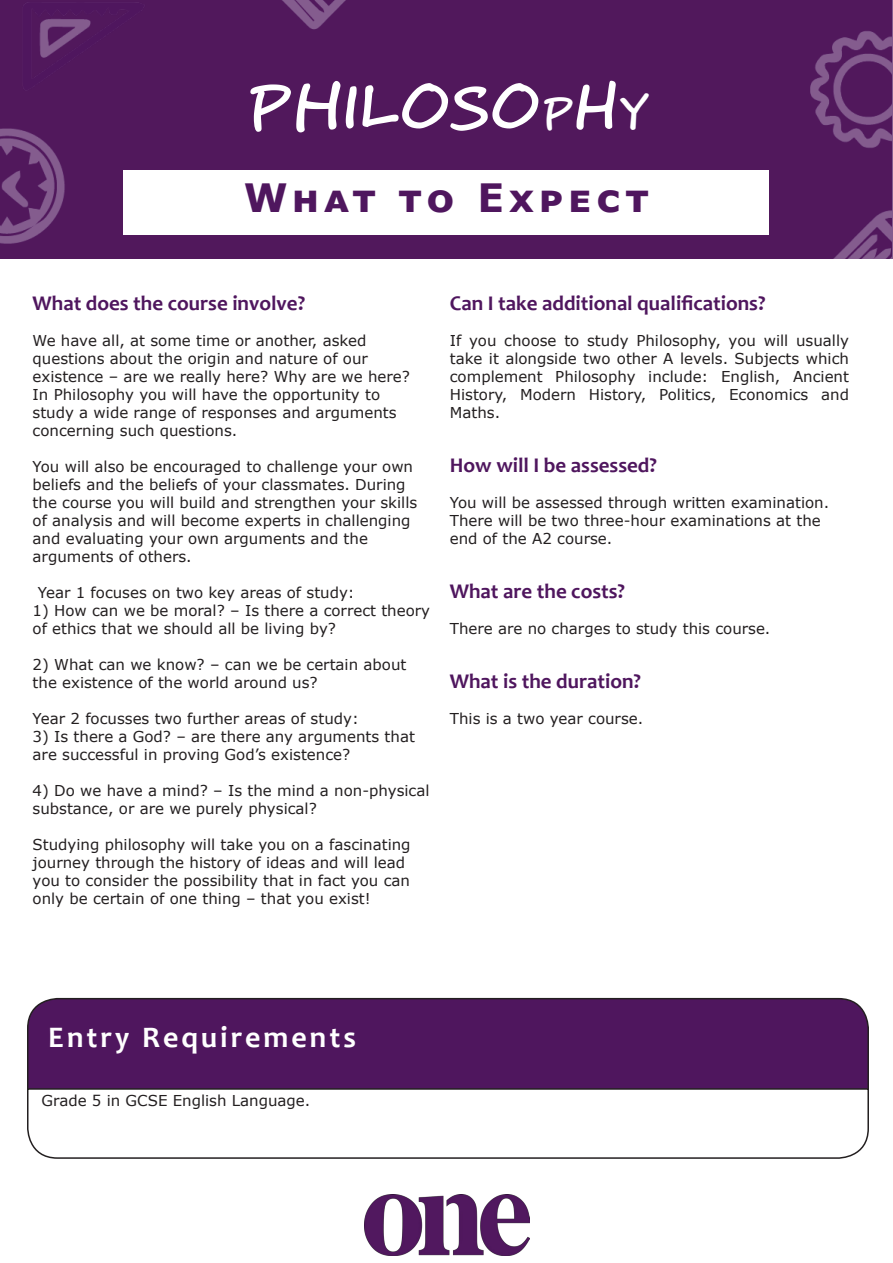
<style>
.page{position:relative;width:893px;height:1263px;background:#fff}
.page>*{position:absolute;margin:0;border:0;box-sizing:border-box;transform-origin:0 0}
.t1{font:700 60px "Segoe Script";color:#fff}
.t2{font:700 39px "Verdana";letter-spacing:.12em;color:#4f165e}
.t3{font:700 30px "Candara";letter-spacing:.1em;color:#fff}
.t4{font:700 21px "Candara";color:#4f165e}
.t5{font:15px/18px "Verdana";color:#231f20}
.s1{font-size:42px}
</style>
<div class="page">
<div style="left:0;top:0;width:893px;height:259px;background:#4f165e"></div>
<div style="left:124px;top:170px;width:645px;height:65px;background:#fff"></div>
<img style="left:364px;top:1194px;width:165px;height:61px">
<div style="left:28px;top:999px;width:840px;height:142px;background:#4f165e;border-radius:30px"></div>
<div style="left:27px;top:998px;width:842px;height:144px;border:2px solid #231f20;border-radius:30px"></div>
<svg style="left:27px;top:1087px;width:842px;height:72px"></svg>
<p class="t1" style="left:244px;top:58px;width:405px">PHILOSO<span class="s1">P</span>H<span class="s1">Y</span></p>
<p class="t2" style="left:244px;top:170px;width:406px">What to Expect</p>
<p class="t4" style="left:33px;top:290px;width:274px">What does the course involve?</p>
<p class="t5" style="left:33px;top:331px;width:379px">We have all, at some time or another, asked questions about the origin and nature of our existence – are we really here? Why are we here?<br>In Philosophy you will have the opportunity to study a wide range of responses and arguments concerning such questions.</p>
<p class="t5" style="left:33px;top:457px;width:386px">You will also be encouraged to challenge your own beliefs and the beliefs of your classmates. During the course you will build and strengthen your skills of analysis and will become experts in challenging and evaluating your own arguments and the arguments of others.</p>
<p class="t5" style="left:38px;top:583px;width:318px">Year 1 focuses on two key areas of study:</p>
<p class="t5" style="left:33px;top:601px;width:399px">1) How can we be moral? – Is there a correct theory of ethics that we should all be living by?</p>
<p class="t5" style="left:33px;top:655px;width:375px">2) What can we know? – can we be certain about the existence of the world around us?</p>
<p class="t5" style="left:33px;top:709px;width:328px">Year 2 focusses two further areas of study:</p>
<p class="t5" style="left:33px;top:727px;width:384px">3) Is there a God? – are there any arguments that are successful in proving God’s existence?</p>
<p class="t5" style="left:33px;top:781px;width:398px">4) Do we have a mind? – Is the mind a non-physical substance, or are we purely physical?</p>
<p class="t5" style="left:33px;top:835px;width:380px">Studying philosophy will take you on a fascinating journey through the history of ideas and will lead you to consider the possibility that in fact you can only be certain of one thing – that you exist!</p>
<p class="t4" style="left:450px;top:290px;width:317px">Can I take additional qualifications?</p>
<p class="t5" style="left:450px;top:331px;width:401px;text-align:justify">If you choose to study Philosophy, you will usually take it alongside two other A levels. Subjects which complement Philosophy include: English, Ancient History, Modern History, Politics, Economics and Maths.</p>
<p class="t4" style="left:450px;top:452px;width:209px">How will I be assessed?</p>
<p class="t5" style="left:450px;top:493px;width:381px">You will be assessed through written examination.<br>There will be two three-hour examinations at the end of the A2 course.</p>
<p class="t4" style="left:450px;top:578px;width:177px">What are the costs?</p>
<p class="t5" style="left:450px;top:619px;width:322px">There are no charges to study this course.</p>
<p class="t4" style="left:450px;top:668px;width:193px">What is the duration?</p>
<p class="t5" style="left:450px;top:709px;width:195px">This is a two year course.</p>
<p class="t3" style="left:48px;top:1018px;width:309px">Entry Requirements</p>
<p class="t5" style="left:42px;top:1091px;width:270px">Grade 5 in GCSE English Language.</p>
</div>
